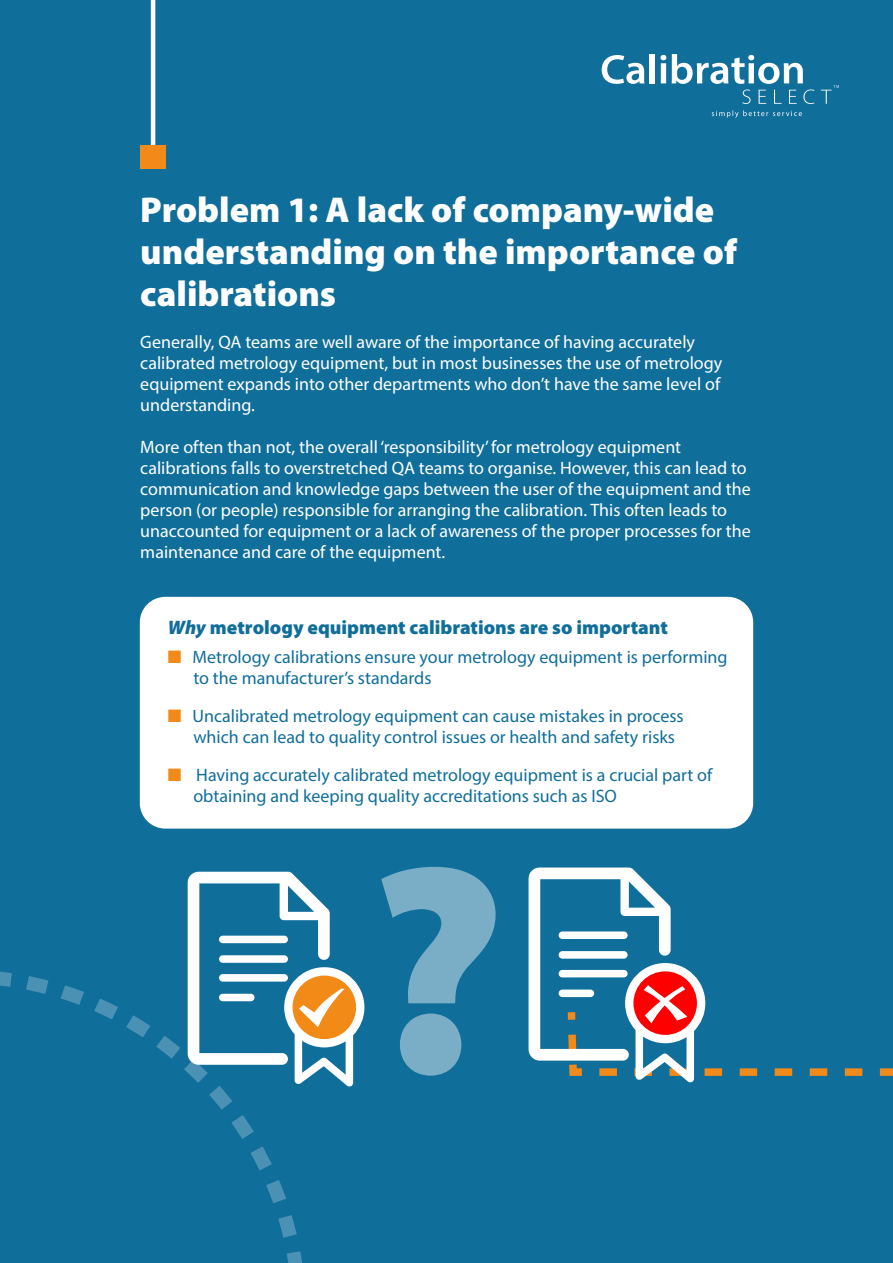
<style>
.page{position:relative;width:893px;height:1263px;background:#106e9b}
.page>*{position:absolute;margin:0;border:0;box-sizing:border-box;transform-origin:0 0}
.t1{font:900 36px/42px "Myriad Pro";color:#fff}
.t2{font:900 19.5px "Myriad Pro";color:#106e9b}
.t3{font:18px/21px "Myriad Pro";color:#fff}
.t4{font:18px/21px "Myriad Pro";color:#106e9b}
.s1{font-style:italic}
.s2{color:#f28a19}
</style>
<div class="page">
<svg style="left:0;top:969px;width:302px;height:294px"></svg>
<div style="left:140px;top:597px;width:613px;height:231px;background:#fff;border-radius:26px"></div>
<svg style="left:188px;top:872px;width:176px;height:214px"></svg>
<div style="left:219px;top:936px;width:69px;height:7px;background:#fff;border-radius:4px"></div>
<div style="left:219px;top:955px;width:69px;height:8px;background:#fff;border-radius:4px"></div>
<div style="left:219px;top:974px;width:69px;height:7px;background:#fff;border-radius:4px"></div>
<div style="left:219px;top:994px;width:36px;height:7px;background:#fff;border-radius:4px"></div>
<svg style="left:529px;top:867px;width:364px;height:215px"></svg>
<svg style="left:381px;top:867px;width:115px;height:209px"></svg>
<svg style="left:712px;top:110px;width:90px;height:8px"></svg>
<svg style="left:602px;top:55px;width:42px;height:29px"></svg>
<div style="left:650px;top:54px;width:5px;height:29px;background:#fff"></div>
<svg style="left:660px;top:55px;width:6px;height:28px"></svg>
<svg style="left:672px;top:54px;width:167px;height:50px"></svg>
<hr style="left:151px;top:0;width:4px;height:157px;background:#fff">
<div style="left:140px;top:146px;width:26px;height:23px;background:#f28a19"></div>
<p class="t1" style="left:140px;top:187px;width:598px">Problem 1: A lack of company-wide understanding on the importance of calibrations</p>
<p class="t3" style="left:140px;top:331px;width:583px">Generally, QA teams are well aware of the importance of having accurately calibrated metrology equipment, but in most businesses the use of metrology equipment expands into other departments who don’t have the same level of understanding.</p>
<p class="t3" style="left:140px;top:436px;width:612px">More often than not, the overall ‘responsibility’ for metrology equipment calibrations falls to overstretched QA teams to organise. However, this can lead to communication and knowledge gaps between the user of the equipment and the person (or people) responsible for arranging the calibration. This often leads to unaccounted for equipment or a lack of awareness of the proper processes for the maintenance and care of the equipment.</p>
<p class="t2" style="left:168px;top:614px;width:502px"><span class="s1">Why</span> metrology equipment calibrations are so important</p>
<p class="t4" style="left:193px;top:646px;width:536px;text-indent:-26px"><span class="s2">■</span> Metrology calibrations ensure your metrology equipment is performing to the manufacturer’s standards</p>
<p class="t4" style="left:193px;top:705px;width:492px;text-indent:-26px"><span class="s2">■</span> Uncalibrated metrology equipment can cause mistakes in process which can lead to quality control issues or health and safety risks</p>
<p class="t4" style="left:193px;top:764px;width:520px;text-indent:-26px"><span class="s2">■</span> Having accurately calibrated metrology equipment is a crucial part of obtaining and keeping quality accreditations such as ISO</p>
</div>
